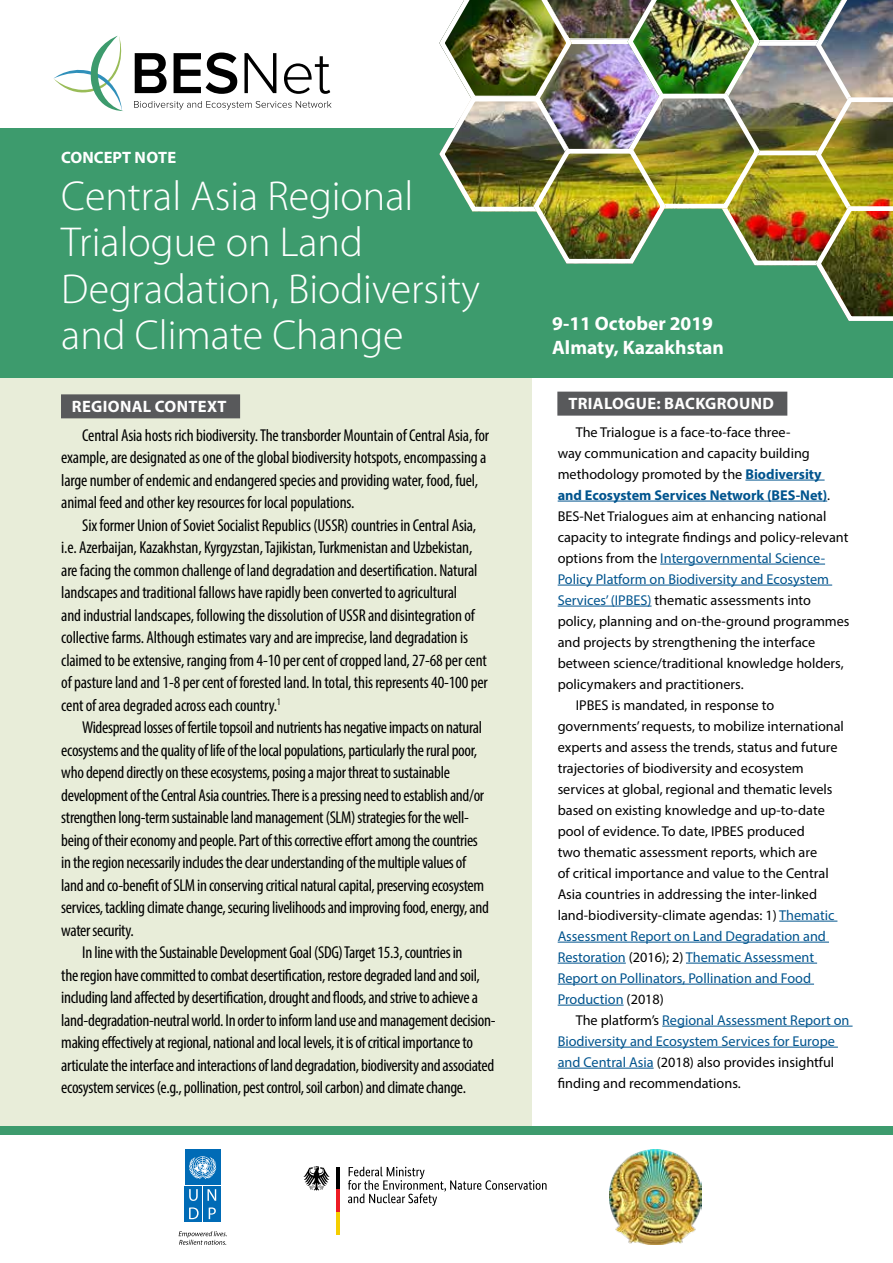
<style>
.page{position:relative;width:893px;height:1263px;background:#fff}
.page>*{position:absolute;margin:0;border:0;box-sizing:border-box;transform-origin:0 0}
.t1{font:300 42px/46.5px "Myriad Pro";color:#fff}
.t2{font:700 19.5px/24.8px "Myriad Pro";color:#fff}
.t3{font:condensed 17.25px/22.5px "Myriad Pro";letter-spacing:-.02em;color:#000}
.t4{font:700 16.5px "Myriad Pro";letter-spacing:.02em;color:#fff}
.t5{font:700 16.5px "Myriad Pro";color:#fff}
.t6{font:14.25px "Myriad Pro";color:#000}
.t7{font:14.25px "Myriad Pro";color:#00548e}
.t8{font:700 14.25px "Myriad Pro";color:#00548e}
.s1{font-weight:700;color:#00548e}
.s2{font-weight:400;color:#000}
.s3{color:#000}
.s4{color:#00548e}
</style>
<div class="page">
<div style="left:0;top:262px;width:532px;height:869px;background:#e8edd9"></div>
<div style="left:0;top:129px;width:893px;height:249px;background:#3d9b6d"></div>
<div style="left:0;top:1126px;width:893px;height:9px;background:#3d9b6d"></div>
<svg style="left:54px;top:36px;width:278px;height:75px"></svg>
<div style="left:557px;top:392px;width:230px;height:24px;background:#58595b"></div>
<hr style="left:745px;top:480px;width:80px;height:1px;background:#00548e">
<hr style="left:558px;top:501px;width:269px;height:1px;background:#00548e">
<hr style="left:660px;top:564px;width:165px;height:1px;background:#00548e">
<hr style="left:558px;top:585px;width:274px;height:1px;background:#00548e">
<hr style="left:558px;top:606px;width:94px;height:1px;background:#00548e">
<hr style="left:779px;top:921px;width:58px;height:1px;background:#00548e">
<hr style="left:558px;top:942px;width:271px;height:1px;background:#00548e">
<hr style="left:558px;top:963px;width:68px;height:1px;background:#00548e">
<hr style="left:686px;top:963px;width:131px;height:1px;background:#00548e">
<hr style="left:558px;top:984px;width:256px;height:1px;background:#00548e">
<hr style="left:558px;top:1005px;width:66px;height:1px;background:#00548e">
<hr style="left:662px;top:1026px;width:191px;height:1px;background:#00548e">
<hr style="left:558px;top:1047px;width:280px;height:1px;background:#00548e">
<hr style="left:558px;top:1068px;width:96px;height:1px;background:#00548e">
<img style="left:437px;top:0;width:456px;height:321px">
<div style="left:61px;top:394px;width:179px;height:24px;background:#58595b"></div>
<div style="left:185px;top:1186px;width:17px;height:17px;background:#006bb6"></div>
<svg style="left:189px;top:1189px;width:9px;height:12px"></svg>
<svg style="left:203px;top:1186px;width:18px;height:17px"></svg>
<svg style="left:208px;top:1189px;width:8px;height:12px"></svg>
<div style="left:203px;top:1205px;width:18px;height:17px;background:#006bb6"></div>
<svg style="left:209px;top:1207px;width:7px;height:12px"></svg>
<div style="left:185px;top:1205px;width:17px;height:17px;background:#006bb6"></div>
<svg style="left:189px;top:1207px;width:10px;height:12px"></svg>
<div style="left:185px;top:1149px;width:36px;height:36px;background:#006bb6"></div>
<svg style="left:189px;top:1156px;width:27px;height:23px"></svg>
<svg style="left:179px;top:1231px;width:48px;height:14px"></svg>
<img style="left:609px;top:1149px;width:93px;height:96px">
<svg style="left:348px;top:1167px;width:199px;height:39px"></svg>
<hr style="left:336px;top:1167px;width:4px;height:23px;background:#000">
<hr style="left:336px;top:1190px;width:4px;height:22px;background:#ed1c24">
<hr style="left:336px;top:1212px;width:4px;height:22px;background:#f5ce00">
<svg style="left:303px;top:1166px;width:27px;height:24px"></svg>
<p class="t5" style="left:61px;top:147px;width:116px">CONCEPT NOTE</p>
<h1 class="t1" style="left:61px;top:172px;width:420px">Central Asia Regional<br>Trialogue on Land<br>Degradation, Biodiversity and Climate Change</h1>
<p class="t4" style="left:72px;top:395px;width:156px">REGIONAL CONTEXT</p>
<p class="t3" style="left:61px;top:424px;width:429px;text-indent:21px">Central Asia hosts rich biodiversity. The transborder Mountain of Central Asia, for example, are designated as one of the global biodiversity hotspots, encompassing a large number of endemic and endangered species and providing water, food, fuel, animal feed and other key resources for local populations.</p>
<p class="t3" style="left:61px;top:514px;width:428px;text-indent:21px">Six former Union of Soviet Socialist Republics (USSR) countries in Central Asia, i.e. Azerbaijan, Kazakhstan, Kyrgyzstan, Tajikistan, Turkmenistan and Uzbekistan, are facing the common challenge of land degradation and desertification. Natural landscapes and traditional fallows have rapidly been converted to agricultural<br>and industrial landscapes, following the dissolution of USSR and disintegration of collective farms. Although estimates vary and are imprecise, land degradation is claimed to be extensive, ranging from 4-10 per cent of cropped land, 27-68 per cent of pasture land and 1-8 per cent of forested land. In total, this represents 40-100 per cent of area degraded across each country.<sup>1</sup></p>
<p class="t3" style="left:82px;top:716px;width:401px">Widespread losses of fertile topsoil and nutrients has negative impacts on natural</p>
<p class="t3" style="left:61px;top:739px;width:417px">ecosystems and the quality of life of the local populations, particularly the rural poor,</p>
<p class="t3" style="left:61px;top:761px;width:390px">who depend directly on these ecosystems, posing a major threat to sustainable</p>
<p class="t3" style="left:61px;top:784px;width:424px">development of the Central Asia countries. There is a pressing need to establish and/or</p>
<p class="t3" style="left:61px;top:806px;width:409px">strengthen long-term sustainable land management (SLM) strategies for the well-</p>
<p class="t3" style="left:61px;top:829px;width:418px">being of their economy and people. Part of this corrective effort among the countries</p>
<p class="t3" style="left:61px;top:851px;width:406px">in the region necessarily includes the clear understanding of the multiple values of</p>
<p class="t3" style="left:61px;top:874px;width:424px">land and co-benefit of SLM in conserving critical natural capital, preserving ecosystem</p>
<p class="t3" style="left:61px;top:896px;width:429px">services, tackling climate change, securing livelihoods and improving food, energy, and</p>
<p class="t3" style="left:61px;top:919px;width:74px">water security.</p>
<p class="t3" style="left:82px;top:941px;width:382px">In line with the Sustainable Development Goal (SDG) Target 15.3, countries in</p>
<p class="t3" style="left:61px;top:964px;width:420px">the region have committed to combat desertification, restore degraded land and soil,</p>
<p class="t3" style="left:61px;top:986px;width:418px">including land affected by desertification, drought and floods, and strive to achieve a</p>
<p class="t3" style="left:61px;top:1009px;width:436px">land-degradation-neutral world. In order to inform land use and management decision-</p>
<p class="t3" style="left:61px;top:1031px;width:413px">making effectively at regional, national and local levels, it is of critical importance to</p>
<p class="t3" style="left:61px;top:1054px;width:434px">articulate the interface and interactions of land degradation, biodiversity and associated</p>
<p class="t3" style="left:61px;top:1076px;width:406px">ecosystem services (e.g., pollination, pest control, soil carbon) and climate change.</p>
<p class="t2" style="left:552px;top:310px;width:173px">9-11 October 2019<br>Almaty, Kazakhstan</p>
<p class="t4" style="left:568px;top:393px;width:207px">TRIALOGUE: BACKGROUND</p>
<p class="t6" style="left:576px;top:423px;width:216px">The Trialogue is a face-to-face three-</p>
<p class="t6" style="left:558px;top:444px;width:254px">way communication and capacity building</p>
<p class="t6" style="left:558px;top:465px;width:266px">methodology promoted by the <span class="s1">Biodiversity</span></p>
<p class="t8" style="left:558px;top:485px;width:274px">and Ecosystem Services Network (BES-Net)<span class="s2">.</span></p>
<p class="t6" style="left:558px;top:507px;width:270px">BES-Net Trialogues aim at enhancing national</p>
<p class="t6" style="left:558px;top:528px;width:292px">capacity to integrate findings and policy-relevant</p>
<p class="t7" style="left:558px;top:549px;width:269px"><span class="s3">options from the</span> Intergovernmental Science-</p>
<p class="t7" style="left:558px;top:570px;width:273px">Policy Platform on Biodiversity and Ecosystem</p>
<p class="t6" style="left:558px;top:591px;width:255px"><span class="s4">Services’ (IPBES)</span> thematic assessments into</p>
<p class="t6" style="left:558px;top:612px;width:293px">policy, planning and on-the-ground programmes</p>
<p class="t6" style="left:558px;top:633px;width:259px">and projects by strengthening the interface</p>
<p class="t6" style="left:558px;top:654px;width:288px">between science/traditional knowledge holders,</p>
<p class="t6" style="left:558px;top:675px;width:187px">policymakers and practitioners.</p>
<p class="t6" style="left:576px;top:696px;width:200px">IPBES is mandated, in response to</p>
<p class="t6" style="left:558px;top:717px;width:288px">governments’ requests, to mobilize international</p>
<p class="t6" style="left:558px;top:738px;width:281px">experts and assess the trends, status and future</p>
<p class="t6" style="left:558px;top:759px;width:248px">trajectories of biodiversity and ecosystem</p>
<p class="t6" style="left:558px;top:780px;width:276px">services at global, regional and thematic levels</p>
<p class="t6" style="left:558px;top:801px;width:269px">based on existing knowledge and up-to-date</p>
<p class="t6" style="left:558px;top:822px;width:249px">pool of evidence. To date, IPBES produced</p>
<p class="t6" style="left:558px;top:843px;width:261px">two thematic assessment reports, which are</p>
<p class="t6" style="left:558px;top:864px;width:273px">of critical importance and value to the Central</p>
<p class="t6" style="left:558px;top:885px;width:261px">Asia countries in addressing the inter-linked</p>
<p class="t6" style="left:558px;top:906px;width:278px">land-biodiversity-climate agendas: 1) <span class="s4">Thematic</span></p>
<p class="t7" style="left:558px;top:927px;width:270px">Assessment Report on Land Degradation and</p>
<p class="t7" style="left:558px;top:948px;width:258px">Restoration <span class="s3">(2016); 2)</span> Thematic Assessment</p>
<p class="t7" style="left:558px;top:969px;width:255px">Report on Pollinators, Pollination and Food</p>
<p class="t7" style="left:558px;top:990px;width:108px">Production <span class="s3">(2018)</span></p>
<p class="t7" style="left:576px;top:1011px;width:275px"><span class="s3">The platform’s</span> Regional Assessment Report on</p>
<p class="t7" style="left:558px;top:1032px;width:279px">Biodiversity and Ecosystem Services for Europe</p>
<p class="t6" style="left:558px;top:1053px;width:278px"><span class="s4">and Central Asia</span> (2018) also provides insightful</p>
<p class="t6" style="left:558px;top:1074px;width:185px">finding and recommendations.</p>
</div>
